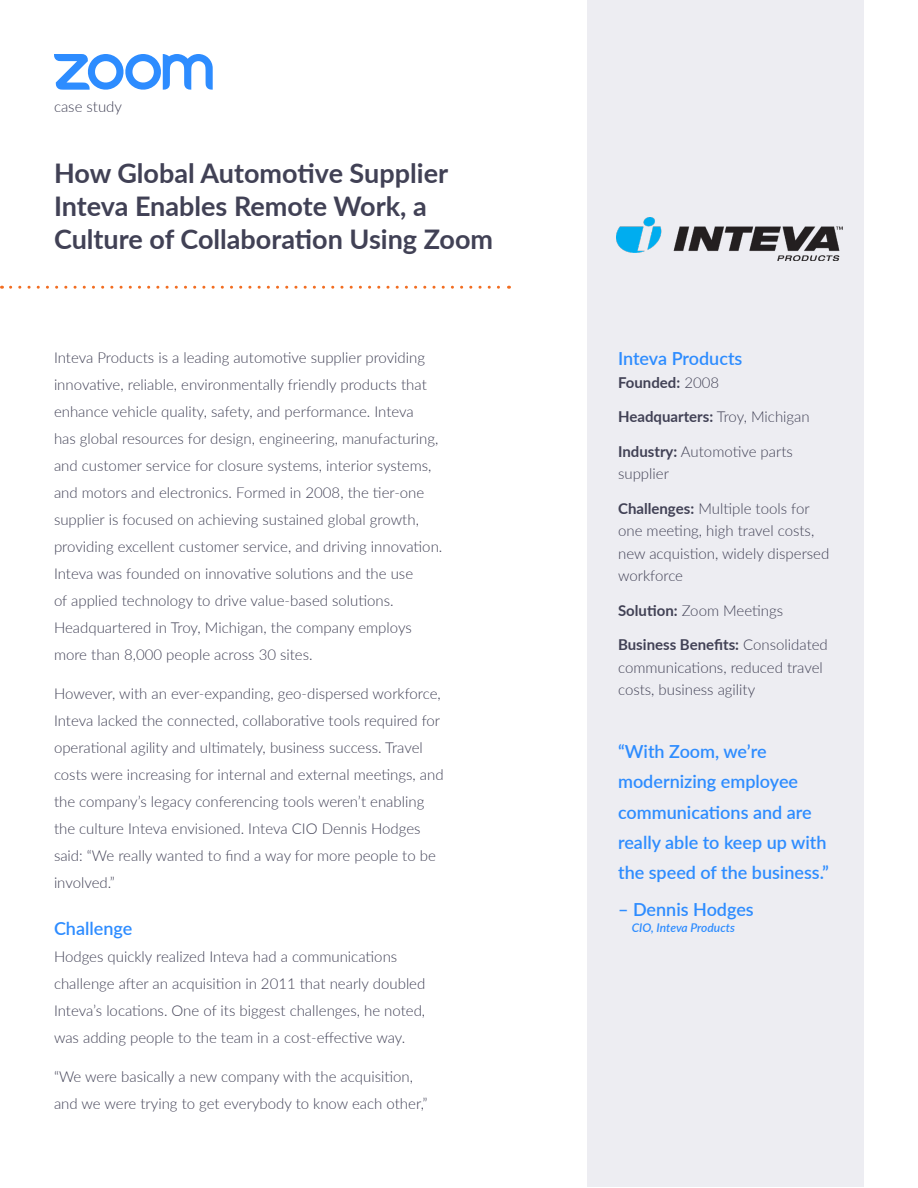
<style>
.page{position:relative;width:918px;height:1188px;background:#fff}
.page>*{position:absolute;margin:0;border:0;box-sizing:border-box;transform-origin:0 0}
.t1{font:700 27px/33px "Lato";color:#414155}
.t2{font:600 18px/30px "Lato";color:#2d8cff}
.t3{font:300 15px/27px "Lato";color:#414155}
.t4{font:700 15px "Lato";color:#414155}
.t5{font:italic 600 12px "Lato";letter-spacing:-.005em;color:#2d8cff}
.s1{font-weight:300}
.s2{font-weight:700}
</style>
<div class="page">
<svg style="left:54px;top:54px;width:159px;height:36px"></svg>
<div style="left:587px;top:1px;width:277px;height:1186px;background:#ededf2"></div>
<img style="left:616px;top:217px;width:227px;height:44px">
<svg style="left:11px;top:286px;width:498px;height:3px"></svg>
<p class="t3" style="left:54px;top:93px;width:70px">case study</p>
<h1 class="t1" style="left:54px;top:155px;width:441px">How Global Automotive Supplier<br>Inteva Enables Remote Work, a<br>Culture of Collaboration Using Zoom</h1>
<p class="t3" style="left:54px;top:344px;width:390px">Inteva Products is a leading automotive supplier providing innovative, reliable, environmentally friendly products that enhance vehicle quality, safety, and performance. Inteva<br>has global resources for design, engineering, manufacturing, and customer service for closure systems, interior systems, and motors and electronics. Formed in 2008, the tier-one supplier is focused on achieving sustained global growth, providing excellent customer service, and driving innovation.<br>Inteva was founded on innovative solutions and the use<br>of applied technology to drive value-based solutions.<br>Headquartered in Troy, Michigan, the company employs more than 8,000 people across 30 sites.</p>
<p class="t3" style="left:54px;top:680px;width:391px">However, with an ever-expanding, geo-dispersed workforce, Inteva lacked the connected, collaborative tools required for operational agility and ultimately, business success. Travel costs were increasing for internal and external meetings, and the company’s legacy conferencing tools weren’t enabling the culture Inteva envisioned. Inteva CIO Dennis Hodges said: “We really wanted to find a way for more people to be involved.”</p>
<p class="t2" style="left:54px;top:912px;width:80px">Challenge</p>
<p class="t3" style="left:54px;top:942px;width:373px">Hodges quickly realized Inteva had a communications challenge after an acquisition in 2011 that nearly doubled Inteva’s locations. One of its biggest challenges, he noted, was adding people to the team in a cost-effective way.</p>
<p class="t3" style="left:54px;top:1062px;width:375px">“We were basically a new company with the acquisition, and we were trying to get everybody to know each other,”</p>
<p class="t2" style="left:618px;top:343px;width:126px">Inteva Products</p>
<p class="t4" style="left:618px;top:371px;width:103px">Founded: <span class="s1">2008</span></p>
<p class="t4" style="left:618px;top:406px;width:193px">Headquarters: <span class="s1">Troy, Michigan</span></p>
<p class="t3" style="left:618px;top:440px;width:176px;line-height:22.5px"><span class="s2">Industry:</span> Automotive parts supplier</p>
<p class="t3" style="left:618px;top:497px;width:213px;line-height:22.5px"><span class="s2">Challenges:</span> Multiple tools for one meeting, high travel costs, new acquistion, widely dispersed workforce</p>
<p class="t3" style="left:618px;top:597px;width:167px"><span class="s2">Solution:</span> Zoom Meetings</p>
<p class="t3" style="left:618px;top:633px;width:211px;line-height:22.5px"><span class="s2">Business Benefits:</span> Consolidated communications, reduced travel costs, business agility</p>
<p class="t2" style="left:618px;top:736px;width:212px">“With Zoom, we’re modernizing employee communications and are really able to keep up with the speed of the business.”</p>
<p class="t2" style="left:618px;top:894px;width:137px">– Dennis Hodges</p>
<p class="t5" style="left:632px;top:919px;width:105px">CIO, Inteva Products</p>
</div>
